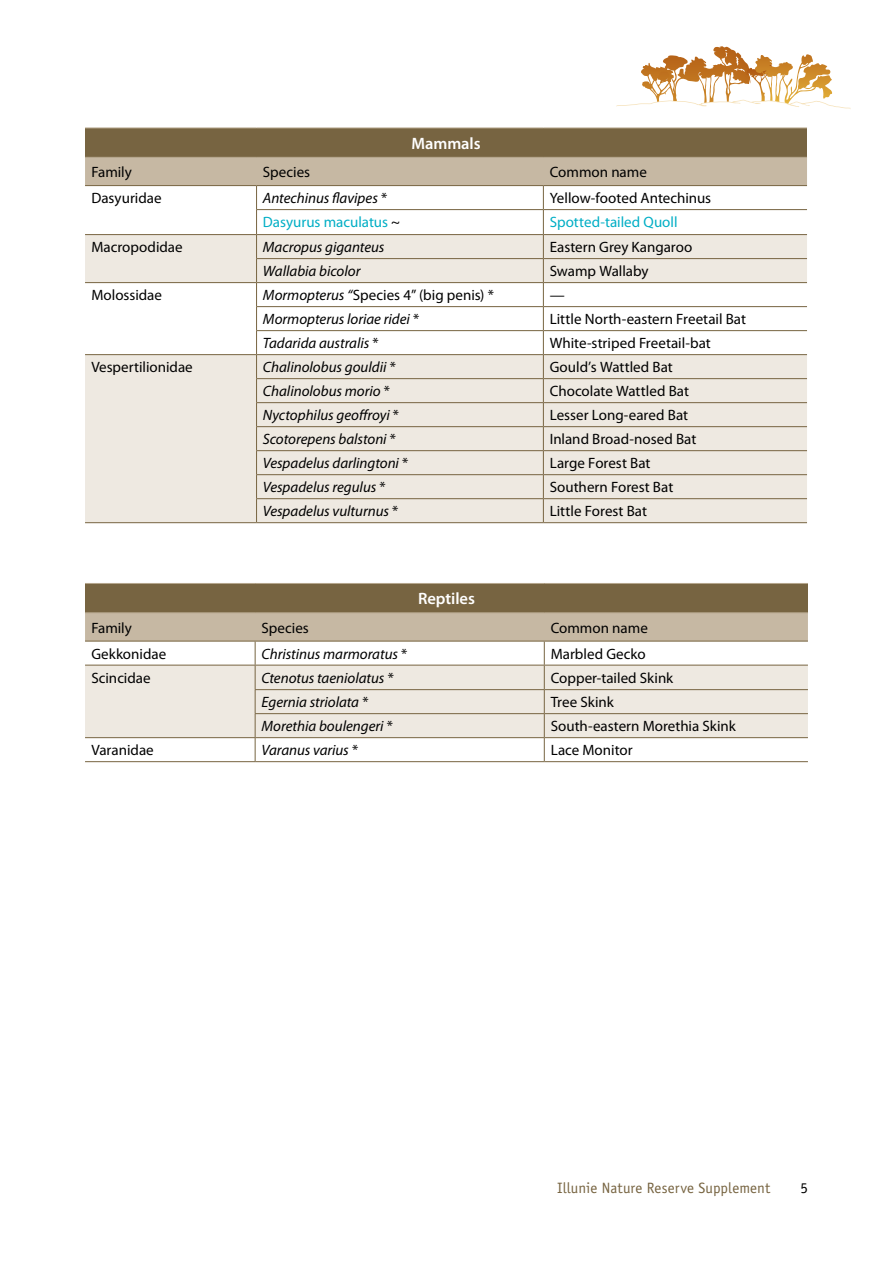
<style>
.page{position:relative;width:893px;height:1263px;background:#fff}
.page>*{position:absolute;margin:0;border:0;box-sizing:border-box;transform-origin:0 0}
.t1{font:600 16.5px "Myriad Pro";letter-spacing:-.005em;color:#fff}
.t2{font:15px "Myriad Pro";color:#000}
.t3{font:italic 15px "Myriad Pro";letter-spacing:-.005em;color:#000}
.t4{font:15px "Myriad Pro";color:#00aec5}
.t5{font:15px "Officina Sans";letter-spacing:.005em;color:#776441}
.t6{font:15px "Officina Sans";color:#000}
.s1{font-style:normal}
.s2{color:#000}
.s3{font-style:italic}
</style>
<div class="page">
<svg style="left:616px;top:46px;width:235px;height:63px"></svg>
<div style="left:85px;top:128px;width:722px;height:29px;background:#776441"></div>
<hr style="left:85px;top:128px;width:172px;height:1px;background:#b8a990">
<hr style="left:257px;top:128px;width:286px;height:1px;background:#b8a990">
<hr style="left:543px;top:128px;width:264px;height:1px;background:#b8a990">
<hr style="left:85px;top:522px;width:172px;height:1px;background:#776441">
<hr style="left:257px;top:522px;width:286px;height:1px;background:#776441">
<svg style="left:85px;top:157px;width:722px;height:365px"></svg>
<hr style="left:543px;top:498px;width:264px;height:1px;background:#776441">
<hr style="left:543px;top:522px;width:264px;height:1px;background:#776441">
<div style="left:85px;top:583px;width:723px;height:30px;background:#776441"></div>
<hr style="left:85px;top:583px;width:170px;height:1px;background:#b8a990">
<hr style="left:255px;top:583px;width:289px;height:1px;background:#b8a990">
<hr style="left:544px;top:583px;width:264px;height:1px;background:#b8a990">
<hr style="left:85px;top:612px;width:170px;height:1px;background:#b8a990">
<hr style="left:255px;top:612px;width:289px;height:1px;background:#b8a990">
<hr style="left:544px;top:612px;width:264px;height:1px;background:#b8a990">
<hr style="left:85px;top:761px;width:170px;height:1px;background:#776441">
<hr style="left:255px;top:761px;width:289px;height:1px;background:#776441">
<svg style="left:85px;top:613px;width:723px;height:148px"></svg>
<hr style="left:544px;top:737px;width:264px;height:1px;background:#776441">
<hr style="left:544px;top:761px;width:264px;height:1px;background:#776441">
<p class="t1" style="left:411px;top:133px;width:71px">Mammals</p>
<p class="t2" style="left:91px;top:163px;width:42px">Family</p>
<p class="t2" style="left:263px;top:163px;width:49px">Species</p>
<p class="t2" style="left:550px;top:163px;width:99px">Common name</p>
<p class="t2" style="left:91px;top:189px;width:72px">Dasyuridae</p>
<p class="t3" style="left:263px;top:189px;width:126px">Antechinus flavipes <span class="s1">*</span></p>
<p class="t2" style="left:550px;top:189px;width:163px">Yellow-footed Antechinus</p>
<p class="t4" style="left:263px;top:213px;width:139px">Dasyurus maculatus <span class="s2">~</span></p>
<p class="t4" style="left:550px;top:213px;width:129px">Spotted-tailed Quoll</p>
<p class="t2" style="left:91px;top:238px;width:93px">Macropodidae</p>
<p class="t3" style="left:263px;top:238px;width:123px">Macropus giganteus</p>
<p class="t2" style="left:550px;top:238px;width:144px">Eastern Grey Kangaroo</p>
<p class="t3" style="left:263px;top:262px;width:99px">Wallabia bicolor</p>
<p class="t2" style="left:550px;top:262px;width:100px">Swamp Wallaby</p>
<p class="t2" style="left:91px;top:286px;width:72px">Molossidae</p>
<p class="t2" style="left:263px;top:286px;width:232px"><span class="s3">Mormopterus “</span>Species 4” (big penis) *</p>
<p class="t2" style="left:550px;top:286px;width:16px">—</p>
<p class="t3" style="left:263px;top:310px;width:158px">Mormopterus loriae ridei <span class="s1">*</span></p>
<p class="t2" style="left:550px;top:310px;width:198px">Little North-eastern Freetail Bat</p>
<p class="t3" style="left:263px;top:334px;width:117px">Tadarida australis <span class="s1">*</span></p>
<p class="t2" style="left:550px;top:334px;width:163px">White-striped Freetail-bat</p>
<p class="t2" style="left:91px;top:358px;width:103px">Vespertilionidae</p>
<p class="t3" style="left:263px;top:358px;width:134px">Chalinolobus gouldii <span class="s1">*</span></p>
<p class="t2" style="left:550px;top:358px;width:125px">Gould’s Wattled Bat</p>
<p class="t3" style="left:263px;top:382px;width:129px">Chalinolobus morio <span class="s1">*</span></p>
<p class="t2" style="left:550px;top:382px;width:141px">Chocolate Wattled Bat</p>
<p class="t3" style="left:263px;top:406px;width:138px">Nyctophilus geoffroyi <span class="s1">*</span></p>
<p class="t2" style="left:550px;top:406px;width:140px">Lesser Long-eared Bat</p>
<p class="t3" style="left:263px;top:430px;width:135px">Scotorepens balstoni <span class="s1">*</span></p>
<p class="t2" style="left:550px;top:430px;width:148px">Inland Broad-nosed Bat</p>
<p class="t3" style="left:263px;top:454px;width:147px">Vespadelus darlingtoni <span class="s1">*</span></p>
<p class="t2" style="left:550px;top:454px;width:102px">Large Forest Bat</p>
<p class="t3" style="left:263px;top:478px;width:124px">Vespadelus regulus <span class="s1">*</span></p>
<p class="t2" style="left:550px;top:478px;width:125px">Southern Forest Bat</p>
<p class="t3" style="left:263px;top:502px;width:137px">Vespadelus vulturnus <span class="s1">*</span></p>
<p class="t2" style="left:550px;top:502px;width:99px">Little Forest Bat</p>
<p class="t1" style="left:418px;top:588px;width:58px">Reptiles</p>
<p class="t2" style="left:91px;top:618px;width:42px">Family</p>
<p class="t2" style="left:262px;top:618px;width:49px">Species</p>
<p class="t2" style="left:551px;top:618px;width:99px">Common name</p>
<p class="t2" style="left:91px;top:644px;width:76px">Gekkonidae</p>
<p class="t3" style="left:262px;top:644px;width:147px">Christinus marmoratus <span class="s1">*</span></p>
<p class="t2" style="left:551px;top:644px;width:96px">Marbled Gecko</p>
<p class="t2" style="left:91px;top:668px;width:61px">Scincidae</p>
<p class="t3" style="left:262px;top:668px;width:134px">Ctenotus taeniolatus <span class="s1">*</span></p>
<p class="t2" style="left:551px;top:668px;width:124px">Copper-tailed Skink</p>
<p class="t3" style="left:262px;top:693px;width:109px">Egernia striolata <span class="s1">*</span></p>
<p class="t2" style="left:551px;top:693px;width:65px">Tree Skink</p>
<p class="t3" style="left:262px;top:717px;width:133px">Morethia boulengeri <span class="s1">*</span></p>
<p class="t2" style="left:551px;top:717px;width:187px">South-eastern Morethia Skink</p>
<p class="t2" style="left:91px;top:741px;width:64px">Varanidae</p>
<p class="t3" style="left:262px;top:741px;width:98px">Varanus varius <span class="s1">*</span></p>
<p class="t2" style="left:551px;top:741px;width:83px">Lace Monitor</p>
<p class="t5" style="left:557px;top:1179px;width:215px">Illunie Nature Reserve Supplement</p>
<p class="t6" style="left:800px;top:1179px;width:9px">5</p>
</div>
